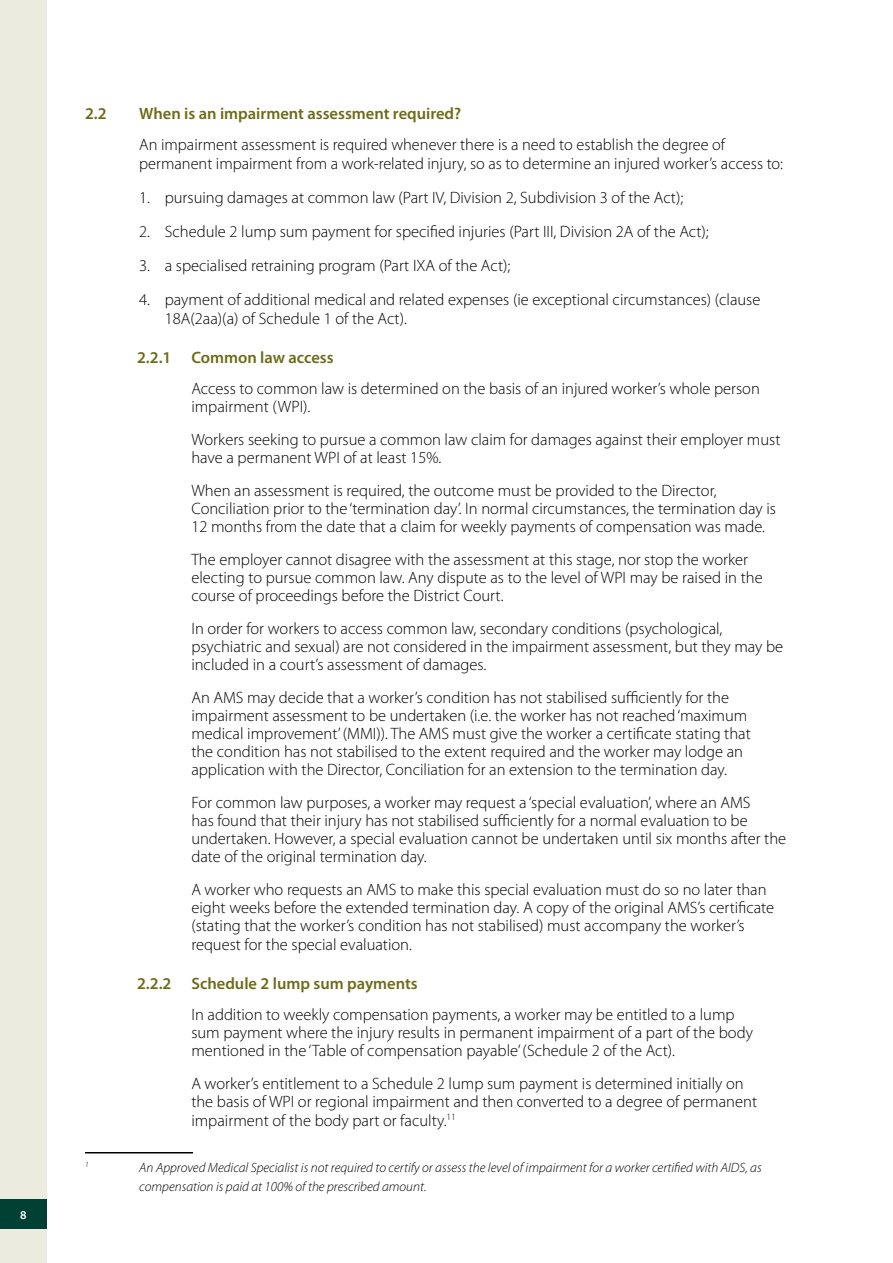
<style>
.page{position:relative;width:893px;height:1263px;background:#fff}
.page>*{position:absolute;margin:0;border:0;box-sizing:border-box;transform-origin:0 0}
.t1{font:300 16.5px/18px "Myriad Pro";color:#000}
.t2{font:600 16.5px "Myriad Pro";color:#6c6b17}
.t3{font:italic 300 13.5px/19px "Myriad Pro";color:#000}
.t4{font:600 12px "Myriad Pro";color:#fff}
.t5{font:italic 300 7.8px "Myriad Pro";color:#000}
</style>
<div class="page">
<div style="left:0;top:0;width:47px;height:1263px;background:#ecebe0"></div>
<div style="left:0;top:1199px;width:47px;height:30px;background:#004133"></div>
<hr style="left:85px;top:1152px;width:108px;height:1px;background:#000">
<p class="t4" style="left:20px;top:1207px;width:8px">8</p>
<p class="t2" style="left:85px;top:103px;width:23px">2.2</p>
<p class="t2" style="left:139px;top:103px;width:324px">When is an impairment assessment required?</p>
<p class="t1" style="left:139px;top:136px;width:645px;line-height:19px">An impairment assessment is required whenever there is a need to establish the degree of permanent impairment from a work-related injury, so as to determine an injured worker’s access to:</p>
<p class="t1" style="left:139px;top:189px;width:545px">1. pursuing damages at common law (Part IV, Division 2, Subdivision 3 of the Act);</p>
<p class="t1" style="left:139px;top:223px;width:571px">2. Schedule 2 lump sum payment for specified injuries (Part III, Division 2A of the Act);</p>
<p class="t1" style="left:139px;top:257px;width:373px">3. a specialised retraining program (Part IXA of the Act);</p>
<p class="t1" style="left:165px;top:291px;width:597px;line-height:18.9px;text-indent:-26px">4. payment of additional medical and related expenses (ie exceptional circumstances) (clause<br>18A(2aa)(a) of Schedule 1 of the Act).</p>
<p class="t2" style="left:137px;top:347px;width:198px">2.2.1 Common law access</p>
<p class="t1" style="left:191px;top:380px;width:570px">Access to common law is determined on the basis of an injured worker’s whole person impairment (WPI).</p>
<p class="t1" style="left:191px;top:431px;width:591px">Workers seeking to pursue a common law claim for damages against their employer must have a permanent WPI of at least 15%.</p>
<p class="t1" style="left:191px;top:482px;width:586px">When an assessment is required, the outcome must be provided to the Director,<br>Conciliation prior to the ‘termination day’. In normal circumstances, the termination day is<br>12 months from the date that a claim for weekly payments of compensation was made.</p>
<p class="t1" style="left:191px;top:551px;width:573px">The employer cannot disagree with the assessment at this stage, nor stop the worker electing to pursue common law. Any dispute as to the level of WPI may be raised in the course of proceedings before the District Court.</p>
<p class="t1" style="left:191px;top:620px;width:593px">In order for workers to access common law, secondary conditions (psychological, psychiatric and sexual) are not considered in the impairment assessment, but they may be included in a court’s assessment of damages.</p>
<p class="t1" style="left:191px;top:689px;width:561px">An AMS may decide that a worker’s condition has not stabilised sufficiently for the impairment assessment to be undertaken (i.e. the worker has not reached ‘maximum medical improvement’ (MMI)). The AMS must give the worker a certificate stating that the condition has not stabilised to the extent required and the worker may lodge an application with the Director, Conciliation for an extension to the termination day.</p>
<p class="t1" style="left:191px;top:794px;width:596px">For common law purposes, a worker may request a ‘special evaluation’, where an AMS<br>has found that their injury has not stabilised sufficiently for a normal evaluation to be undertaken. However, a special evaluation cannot be undertaken until six months after the date of the original termination day.</p>
<p class="t1" style="left:191px;top:881px;width:584px">A worker who requests an AMS to make this special evaluation must do so no later than eight weeks before the extended termination day. A copy of the original AMS’s certificate (stating that the worker’s condition has not stabilised) must accompany the worker’s request for the special evaluation.</p>
<p class="t2" style="left:137px;top:973px;width:282px">2.2.2 Schedule 2 lump sum payments</p>
<p class="t1" style="left:191px;top:1006px;width:563px">In addition to weekly compensation payments, a worker may be entitled to a lump sum payment where the injury results in permanent impairment of a part of the body mentioned in the ‘Table of compensation payable’ (Schedule 2 of the Act).</p>
<p class="t1" style="left:191px;top:1074px;width:567px;line-height:18.5px">A worker’s entitlement to a Schedule 2 lump sum payment is determined initially on the basis of WPI or regional impairment and then converted to a degree of permanent impairment of the body part or faculty.<sup>11</sup></p>
<p class="t5" style="left:85px;top:1160px;width:5px">1</p>
<p class="t3" style="left:139px;top:1158px;width:624px">An Approved Medical Specialist is not required to certify or assess the level of impairment for a worker certified with AIDS, as compensation is paid at 100% of the prescribed amount.</p>
</div>
